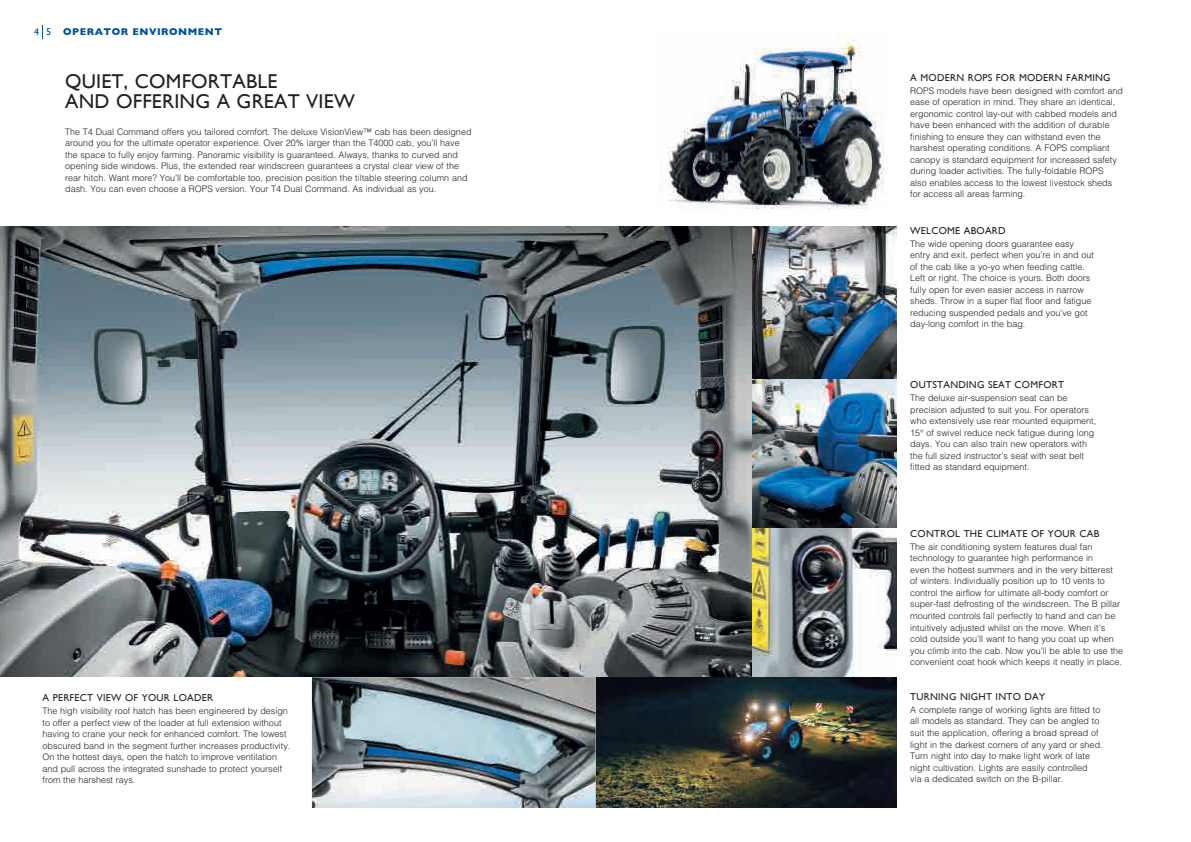
<style>
.page{position:relative;width:1191px;height:842px;background:#fff}
.page>*{position:absolute;margin:0;border:0;box-sizing:border-box;transform-origin:0 0}
.t1{font:20px/20px "Gill Sans";letter-spacing:.01em;color:#231f20}
.t2{font:10px "Gill Sans";letter-spacing:.025em;color:#231f20}
.t3{font:700 10px "Gill Sans";letter-spacing:.05em;color:#01529b}
.t4{font:300 9px/11.5px "Helvetica";color:#231f20}
.s1{font-weight:400}
</style>
<div class="page">
<img style="left:660px;top:32px;width:224px;height:177px">
<img style="left:0;top:227px;width:751px;height:449px">
<svg style="left:42px;top:25px;width:1px;height:14px"></svg>
<img style="left:312px;top:677px;width:283px;height:131px">
<img style="left:597px;top:677px;width:299px;height:131px">
<img style="left:753px;top:529px;width:143px;height:147px">
<img style="left:753px;top:380px;width:143px;height:147px">
<img style="left:753px;top:227px;width:143px;height:151px">
<p class="t3" style="left:34px;top:26px;width:189px"><span class="s1">4 5</span> OPERATOR ENVIRONMENT</p>
<h1 class="t1" style="left:65px;top:71px;width:291px">QUIET, COMFORTABLE<br>AND OFFERING A GREAT VIEW</h1>
<p class="t4" style="left:65px;top:126px;width:408px">The T4 Dual Command offers you tailored comfort. The deluxe VisionView™ cab has been designed around you for the ultimate operator experience. Over 20% larger than the T4000 cab, you’ll have the space to fully enjoy farming. Panoramic visibility is guaranteed. Always, thanks to curved and opening side windows. Plus, the extended rear windscreen guarantees a crystal clear view of the rear hitch. Want more? You’ll be comfortable too, precision position the tiltable steering column and dash. You can even choose a ROPS version. Your T4 Dual Command. As individual as you.</p>
<p class="t2" style="left:43px;top:692px;width:172px">A PERFECT VIEW OF YOUR LOADER</p>
<p class="t4" style="left:43px;top:705px;width:249px">The high visibility roof hatch has been engineered by design to offer a perfect view of the loader at full extension without having to crane your neck for enhanced comfort. The lowest obscured band in the segment further increases productivity.<br>On the hottest days, open the hatch to improve ventilation and pull across the integrated sunshade to protect yourself from the harshest rays.</p>
<p class="t2" style="left:910px;top:71px;width:202px">A MODERN ROPS FOR MODERN FARMING</p>
<p class="t4" style="left:910px;top:84px;width:214px">ROPS models have been designed with comfort and ease of operation in mind. They share an identical, ergonomic control lay-out with cabbed models and have been enhanced with the addition of durable finishing to ensure they can withstand even the harshest operating conditions. A FOPS compliant canopy is standard equipment for increased safety during loader activities. The fully-foldable ROPS<br>also enables access to the lowest livestock sheds for access all areas farming.</p>
<p class="t2" style="left:910px;top:224px;width:97px">WELCOME ABOARD</p>
<p class="t4" style="left:910px;top:238px;width:185px">The wide opening doors guarantee easy entry and exit, perfect when you’re in and out of the cab like a yo-yo when feeding cattle.<br>Left or right. The choice is yours. Both doors fully open for even easier access in narrow sheds. Throw in a super flat floor and fatigue reducing suspended pedals and you’ve got day-long comfort in the bag.</p>
<p class="t2" style="left:910px;top:379px;width:155px">OUTSTANDING SEAT COMFORT</p>
<p class="t4" style="left:910px;top:392px;width:187px">The deluxe air-suspension seat can be precision adjusted to suit you. For operators who extensively use rear mounted equipment, 15° of swivel reduce neck fatigue during long days. You can also train new operators with the full sized instructor’s seat with seat belt fitted as standard equipment.</p>
<p class="t2" style="left:910px;top:528px;width:191px">CONTROL THE CLIMATE OF YOUR CAB</p>
<p class="t4" style="left:910px;top:541px;width:214px">The air conditioning system features dual fan technology to guarantee high performance in<br>even the hottest summers and in the very bitterest<br>of winters. Individually position up to 10 vents to control the airflow for ultimate all-body comfort or super-fast defrosting of the windscreen. The B pillar mounted controls fall perfectly to hand and can be intuitively adjusted whilst on the move. When it’s cold outside you’ll want to hang you coat up when you climb into the cab. Now you’ll be able to use the convenient coat hook which keeps it neatly in place.</p>
<p class="t2" style="left:910px;top:691px;width:136px">TURNING NIGHT INTO DAY</p>
<p class="t4" style="left:910px;top:704px;width:194px">A complete range of working lights are fitted to all models as standard. They can be angled to suit the application, offering a broad spread of light in the darkest corners of any yard or shed.<br>Turn night into day to make light work of late night cultivation. Lights are easily controlled<br>via a dedicated switch on the B-pillar.</p>
</div>
